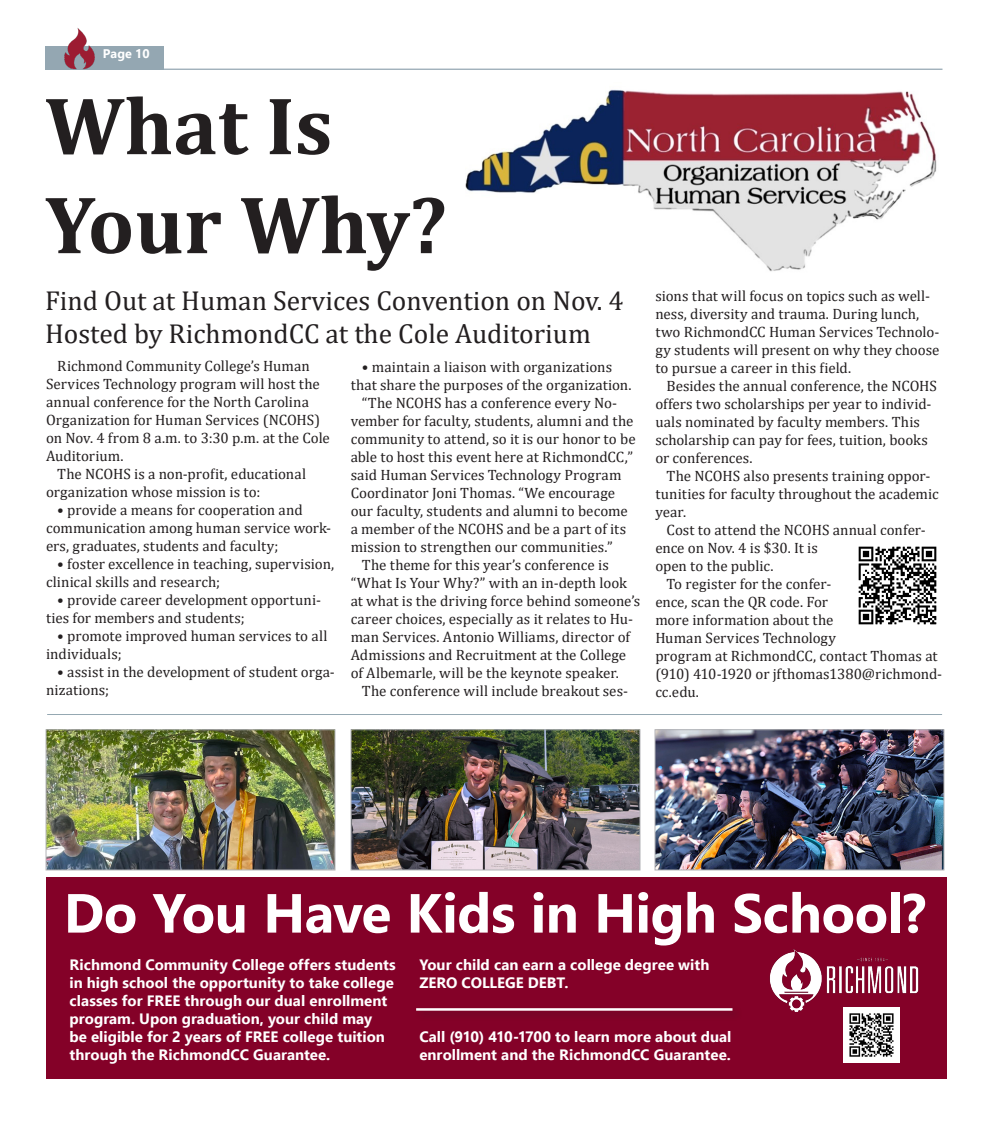
<style>
.page{position:relative;width:990px;height:1125px;background:#fff}
.page>*{position:absolute;margin:0;border:0;box-sizing:border-box;transform-origin:0 0}
.Headline_1{font:700 82.5px "Cambria";color:#231f20}
.Photo_Cutline{font:700 55px "Ebrima";letter-spacing:-.01em;color:#fff}
.Headline_1-2{font:27.5px "Cambria";color:#231f20}
.t1{font:15px/18px "Cambria";color:#231f20}
.Photo_Cutline-2{font:700 15px/18px "Ebrima";color:#fff}
.t2{font:700 12.5px "Ebrima";color:#fff}
</style>
<div class="page">
<div style="left:45px;top:46px;width:119px;height:24px;background:#94a7b2"></div>
<hr style="left:159px;top:69px;width:784px;height:1px;background:#94a7b2">
<img style="left:64px;top:28px;width:31px;height:42px">
<div style="left:46px;top:878px;width:901px;height:201px;background:#840128"></div>
<img style="left:466px;top:89px;width:471px;height:183px">
<img style="left:769px;top:949px;width:150px;height:72px">
<img style="left:844px;top:1007px;width:56px;height:56px">
<div style="left:414px;top:1005px;width:329px;height:17px;background:#7f0227"></div>
<hr style="left:416px;top:1008px;width:317px;height:3px;background:#fff">
<hr style="left:47px;top:714px;width:895px;height:1px;background:#95a8b2">
<img style="left:858px;top:546px;width:79px;height:79px">
<img style="left:48px;top:731px;width:285px;height:137px">
<div style="left:46px;top:729px;width:289px;height:141px;border:1px solid #b2b3b7"></div>
<img style="left:353px;top:731px;width:285px;height:137px">
<div style="left:351px;top:729px;width:289px;height:141px;border:1px solid #b2b3b7"></div>
<img style="left:657px;top:731px;width:285px;height:137px">
<div style="left:655px;top:729px;width:289px;height:141px;border:1px solid #b2b3b7"></div>
<p class="t2" style="left:103px;top:44px;width:48px">Page 10</p>
<p class="Headline_1" style="left:45px;top:68px;width:289px">What Is</p>
<p class="Headline_1" style="left:45px;top:167px;width:404px">Your Why?</p>
<p class="Headline_1-2" style="left:45px;top:285px;width:580px">Find Out at Human Services Convention on Nov. 4</p>
<p class="Headline_1-2" style="left:45px;top:318px;width:547px">Hosted by RichmondCC at the Cole Auditorium</p>
<p class="t1" style="left:46px;top:357px;width:285px;text-indent:11px">Richmond Community College’s Human Services Technology program will host the annual conference for the North Carolina Organization for Human Services (NCOHS) on Nov. 4 from 8 a.m. to 3:30 p.m. at the Cole Auditorium.</p>
<p class="t1" style="left:46px;top:465px;width:262px;text-indent:11px">The NCOHS is a non-profit, educational organization whose mission is to:</p>
<p class="t1" style="left:46px;top:501px;width:287px;text-indent:11px">• provide a means for cooperation and communication among human service work&shy;ers, graduates, students and faculty;</p>
<p class="t1" style="left:46px;top:555px;width:290px;text-indent:11px">• foster excellence in teaching, supervision, clinical skills and research;</p>
<p class="t1" style="left:46px;top:591px;width:277px;text-indent:11px">• provide career development opportuni&shy;ties for members and students;</p>
<p class="t1" style="left:46px;top:627px;width:283px;text-indent:11px">• promote improved human services to all individuals;</p>
<p class="t1" style="left:46px;top:663px;width:290px;text-indent:11px">• assist in the development of student orga&shy;nizations;</p>
<p class="t1" style="left:351px;top:358px;width:282px;text-align:center">• maintain a liaison with organizations<br>that share the purposes of the organization.</p>
<p class="t1" style="left:351px;top:394px;width:286px;text-indent:11px">“The NCOHS has a conference every No&shy;vember for faculty, students, alumni and the community to attend, so it is our honor to be able to host this event here at RichmondCC,” said Human Services Technology Program Coordinator Joni Thomas. “We encourage our faculty, students and alumni to become a member of the NCOHS and be a part of its mission to strengthen our communities.”</p>
<p class="t1" style="left:351px;top:556px;width:291px;text-indent:11px">The theme for this year’s conference is “What Is Your Why?” with an in-depth look at what is the driving force behind someone’s career choices, especially as it relates to Hu&shy;man Services. Antonio Williams, director of Admissions and Recruitment at the College of Albemarle, will be the keynote speaker.</p>
<p class="t1" style="left:362px;top:682px;width:268px">The conference will include breakout ses-</p>
<p class="t1" style="left:655px;top:286px;width:286px">sions that will focus on topics such as well&shy;ness, diversity and trauma. During lunch, two RichmondCC Human Services Technolo&shy;gy students will present on why they choose to pursue a career in this field.</p>
<p class="t1" style="left:655px;top:376px;width:283px;text-indent:11px">Besides the annual conference, the NCOHS offers two scholarships per year to individ&shy;uals nominated by faculty members. This scholarship can pay for fees, tuition, books or conferences.</p>
<p class="t1" style="left:655px;top:466px;width:285px;text-indent:11px">The NCOHS also presents training oppor&shy;tunities for faculty throughout the academic year.</p>
<p class="t1" style="left:655px;top:520px;width:272px;text-indent:11px">Cost to attend the NCOHS annual confer&shy;ence on Nov. 4 is $30. It is<br>open to the public.</p>
<p class="t1" style="left:655px;top:574px;width:288px;text-indent:11px">To register for the confer-<br>ence, scan the QR code. For<br>more information about the<br>Human Services Technology<br>program at RichmondCC, contact Thomas at (910) 410-1920 or jfthomas1380@richmond&shy;cc.edu.</p>
<p class="Photo_Cutline" style="left:64px;top:870px;width:864px">Do You Have Kids in High School?</p>
<p class="Photo_Cutline-2" style="left:69px;top:954px;width:328px">Richmond Community College offers students in high school the opportunity to take college classes for FREE through our dual enrollment program. Upon graduation, your child may<br>be eligible for 2 years of FREE college tuition through the RichmondCC Guarantee.</p>
<p class="Photo_Cutline-2" style="left:419px;top:954px;width:292px">Your child can earn a college degree with</p>
<p class="Photo_Cutline-2" style="left:419px;top:972px;width:151px">ZERO COLLEGE DEBT.</p>
<p class="Photo_Cutline-2" style="left:419px;top:1026px;width:314px">Call (910) 410-1700 to learn more about dual enrollment and the RichmondCC Guarantee.</p>
</div>
